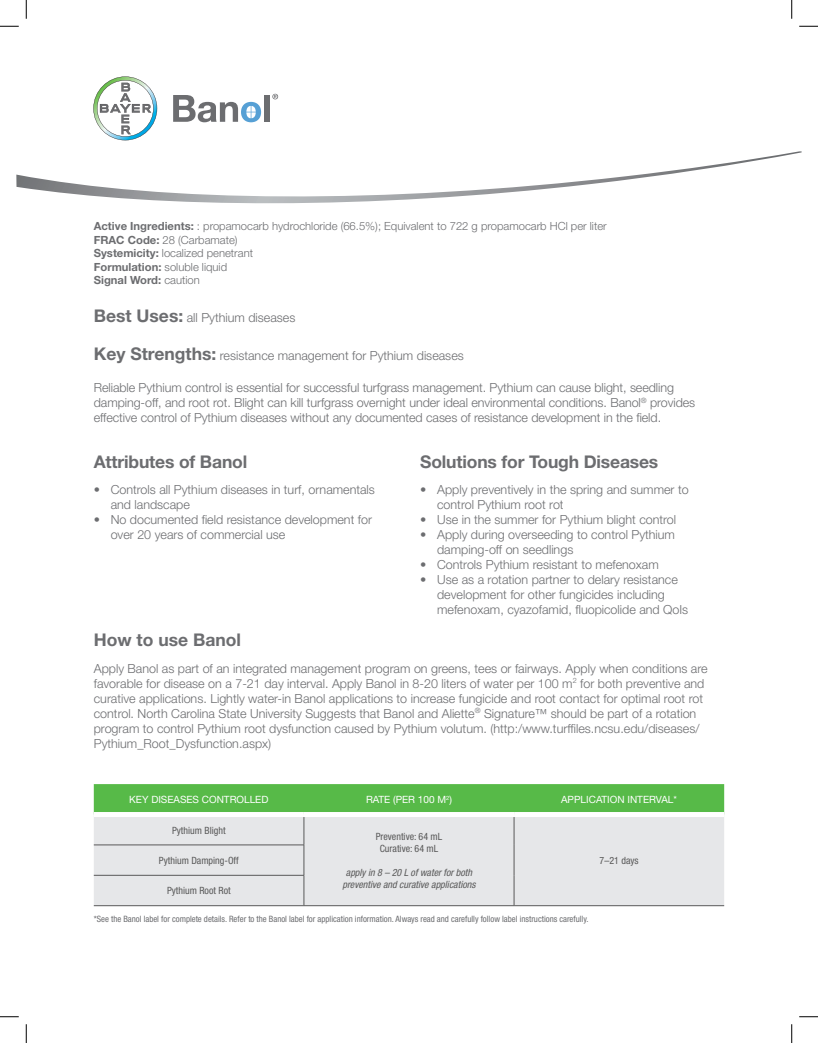
<style>
.page{position:relative;width:818px;height:1043px;background:#fff}
.page>*{position:absolute;margin:0;border:0;box-sizing:border-box;transform-origin:0 0}
.t1{font:700 17.5px "Helvetica Neue";letter-spacing:-.01em;color:#6c6d70}
.t2{font:300 12.5px/15px "Helvetica Neue";color:#6c6d70}
.t3{font:300 11.25px/13.5px "Helvetica Neue";color:#6c6d70}
.t4{font:condensed 10px/12px "Helvetica Neue";color:#595959;text-align:center}
.t5{font:italic condensed 10px/12px "Helvetica Neue";color:#595959;text-align:center}
.t6{font:10px "Helvetica Neue";color:#fff}
.t7{font:condensed 8.75px "Helvetica Neue";color:#6c6d70}
.s1{font-weight:700}
.s2{font-weight:700;font-size:17.5px}
</style>
<div class="page">
<svg style="left:16px;top:151px;width:785px;height:53px"></svg>
<div style="left:94px;top:845px;width:630px;height:60px;background:#e6e7e9"></div>
<svg style="left:94px;top:784px;width:630px;height:61px;background:#9ed098"></svg>
<hr style="left:94px;top:844px;width:210px;height:1px;background:#595959">
<hr style="left:304px;top:845px;width:1px;height:30px;background:#595959">
<hr style="left:514px;top:845px;width:1px;height:30px;background:#595959">
<hr style="left:94px;top:875px;width:210px;height:1px;background:#595959">
<hr style="left:304px;top:875px;width:1px;height:30px;background:#595959">
<hr style="left:514px;top:875px;width:1px;height:30px;background:#595959">
<div style="left:94px;top:812px;width:210px;height:5px;background:#fff"></div>
<div style="left:304px;top:812px;width:210px;height:5px;background:#fff"></div>
<div style="left:514px;top:812px;width:210px;height:5px;background:#fff"></div>
<hr style="left:94px;top:905px;width:210px;height:1px;background:#595959">
<hr style="left:304px;top:905px;width:210px;height:1px;background:#595959">
<hr style="left:514px;top:905px;width:210px;height:1px;background:#595959">
<svg style="left:272px;top:94px;width:6px;height:5px"></svg>
<div style="left:264px;top:95px;width:5px;height:27px;background:#6c6d70"></div>
<svg style="left:93px;top:76px;width:64px;height:64px"></svg>
<svg style="left:173px;top:95px;width:88px;height:27px"></svg>
<svg style="left:0;top:25px;width:19px;height:2px"></svg>
<svg style="left:799px;top:25px;width:19px;height:2px"></svg>
<svg style="left:0;top:1016px;width:19px;height:1px"></svg>
<svg style="left:799px;top:1016px;width:19px;height:1px"></svg>
<svg style="left:25px;top:0;width:2px;height:19px"></svg>
<svg style="left:25px;top:1024px;width:2px;height:18px"></svg>
<svg style="left:791px;top:0;width:1px;height:19px"></svg>
<svg style="left:791px;top:1024px;width:1px;height:18px"></svg>
<p class="t3" style="left:94px;top:219px;width:514px"><span class="s1">Active Ingredients:</span> : propamocarb hydrochloride (66.5%); Equivalent to 722 g propamocarb HCl per liter <span class="s1">FRAC Code:</span> 28 (Carbamate)<br><span class="s1">Systemicity:</span> localized penetrant<br><span class="s1">Formulation:</span> soluble liquid<br><span class="s1">Signal Word:</span> caution</p>
<p class="t2" style="left:94px;top:310px;width:203px"><span class="s2">Best Uses:</span> all Pythium diseases</p>
<p class="t2" style="left:94px;top:348px;width:371px"><span class="s2">Key Strengths:</span> resistance management for Pythium diseases</p>
<p class="t2" style="left:94px;top:379px;width:603px">Reliable Pythium control is essential for successful turfgrass management. Pythium can cause blight, seedling damping-off, and root rot. Blight can kill turfgrass overnight under ideal environmental conditions. Banol<sup>®</sup> provides effective control of Pythium diseases without any documented cases of resistance development in the field.</p>
<h1 class="t1" style="left:94px;top:451px;width:155px">Attributes of Banol</h1>
<p class="t2" style="left:111px;top:482px;width:266px;text-indent:-17px">• Controls all Pythium diseases in turf, ornamentals and landscape</p>
<p class="t2" style="left:111px;top:512px;width:263px;text-indent:-17px">• No documented field resistance development for over 20 years of commercial use</p>
<h1 class="t1" style="left:420px;top:451px;width:239px">Solutions for Tough Diseases</h1>
<p class="t2" style="left:437px;top:482px;width:253px;text-indent:-17px">• Apply preventively in the spring and summer to control Pythium root rot</p>
<p class="t2" style="left:420px;top:512px;width:257px">• Use in the summer for Pythium blight control</p>
<p class="t2" style="left:437px;top:527px;width:239px;text-indent:-17px">• Apply during overseeding to control Pythium damping-off on seedlings</p>
<p class="t2" style="left:420px;top:557px;width:240px">• Controls Pythium resistant to mefenoxam</p>
<p class="t2" style="left:437px;top:572px;width:252px;text-indent:-17px">• Use as a rotation partner to delary resistance development for other fungicides including mefenoxam, cyazofamid, fluopicolide and QoIs</p>
<h1 class="t1" style="left:94px;top:629px;width:149px">How to use Banol</h1>
<p class="t2" style="left:94px;top:660px;width:615px">Apply Banol as part of an integrated management program on greens, tees or fairways. Apply when conditions are favorable for disease on a 7-21 day interval. Apply Banol in 8-20 liters of water per 100 m<sup>2</sup> for both preventive and curative applications. Lightly water-in Banol applications to increase fungicide and root contact for optimal root rot control. North Carolina State University Suggests that Banol and Aliette<sup>®</sup> Signature™ should be part of a rotation program to control Pythium root dysfunction caused by Pythium volutum. (http:/www.turffiles.ncsu.edu/diseases/ Pythium_Root_Dysfunction.aspx)</p>
<p class="t6" style="left:129px;top:793px;width:141px">KEY DISEASES CONTROLLED</p>
<p class="t6" style="left:366px;top:793px;width:87px">RATE (PER 100 M<sup>2</sup>)</p>
<p class="t6" style="left:561px;top:793px;width:117px">APPLICATION INTERVAL*</p>
<p class="t4" style="left:172px;top:824px;width:55px">Pythium Blight</p>
<p class="t4" style="left:375px;top:830px;width:68px">Preventive: 64 mL<br>Curative: 64 mL</p>
<p class="t5" style="left:342px;top:866px;width:135px">apply in 8 – 20 L of water for both preventive and curative applications</p>
<p class="t4" style="left:159px;top:854px;width:81px">Pythium Damping-Off</p>
<p class="t4" style="left:599px;top:854px;width:41px">7–21 days</p>
<p class="t4" style="left:167px;top:884px;width:65px">Pythium Root Rot</p>
<p class="t7" style="left:94px;top:913px;width:496px">*See the Banol label for complete details. Refer to the Banol label for application information. Always read and carefully follow label instructions carefully.</p>
</div>
